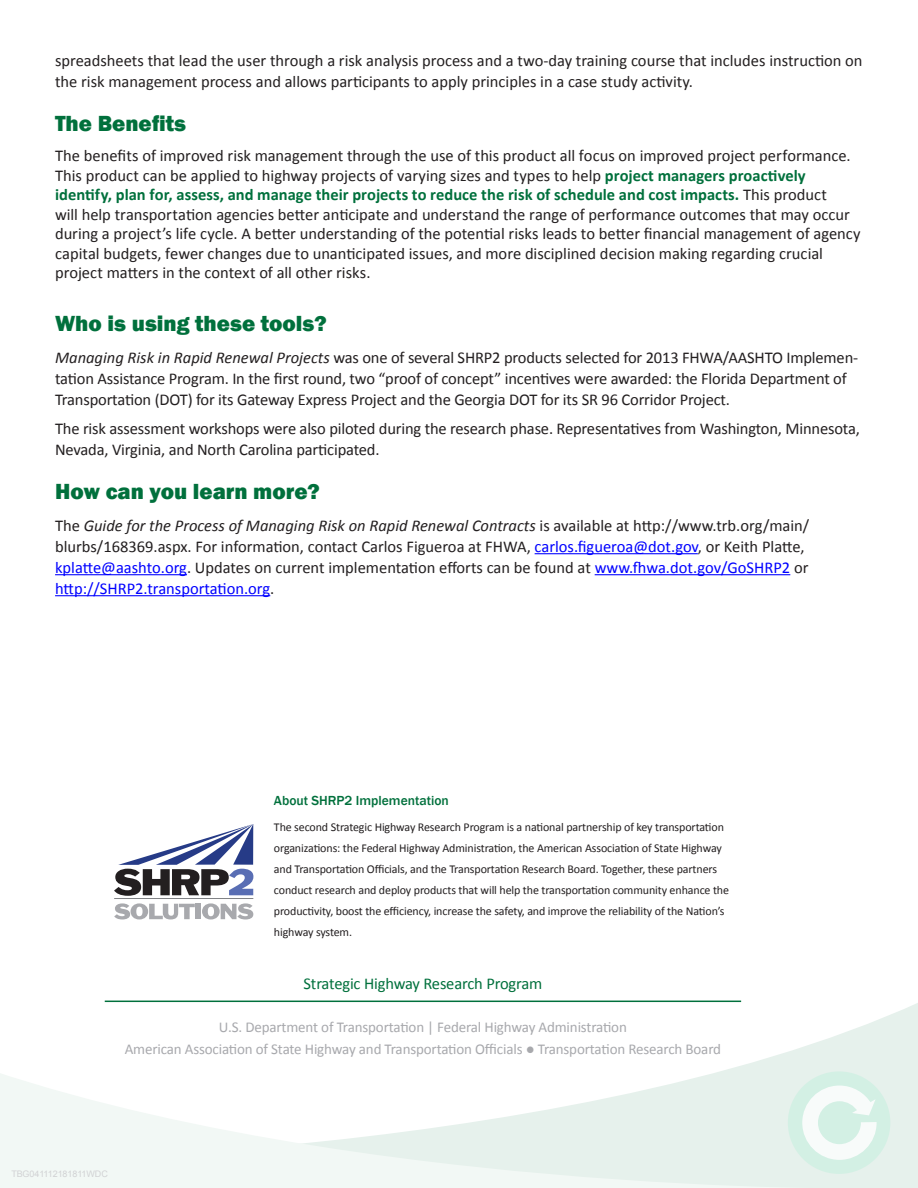
<style>
.page{position:relative;width:918px;height:1188px;background:#fff}
.page>*{position:absolute;margin:0;border:0;box-sizing:border-box;transform-origin:0 0}
.H1_GREEN{font:800 22.5px "Franklin Gothic";color:#00703c}
.Body_-_Calibri_11{font:16.5px/21px "Calibri";letter-spacing:-.005em;color:#231f20}
.Body_-_Calibri_11-2{font:16.5px "Calibri";letter-spacing:-.01em;color:#00703c}
.Body_-_Calibri_11-3{font:15px "Calibri";letter-spacing:-.01em;color:#a8a9ad}
.H5_bold_black_11pt{font:500 13.5px "Franklin Gothic";color:#00703c}
.Body_-_Calibri_11-4{font:12px/21px "Calibri";letter-spacing:-.01em;color:#231f20}
.Body_-_Calibri_11-5{font:9px "Arial";letter-spacing:-.01em;color:#d1d2d4}
.s1{font-weight:700;color:#00703c}
.s2{font-style:italic}
.s3{color:#00f}
</style>
<div class="page">
<svg style="left:104px;top:1000px;width:814px;height:188px;fill:#e6f1ec"></svg>
<svg style="left:0;top:1011px;width:839px;height:177px"></svg>
<svg style="left:788px;top:1071px;width:102px;height:103px"></svg>
<svg style="left:114px;top:903px;width:81px;height:17px"></svg>
<div style="left:196px;top:904px;width:5px;height:15px;background:#a8a9ad"></div>
<svg style="left:202px;top:903px;width:51px;height:17px"></svg>
<hr style="left:114px;top:898px;width:139px;height:1px;background:#808285">
<svg style="left:114px;top:824px;width:139px;height:72px"></svg>
<hr style="left:105px;top:1001px;width:636px;height:1px;background:#00703c">
<hr style="left:535px;top:553px;width:163px;height:1px;background:#00f">
<hr style="left:55px;top:574px;width:132px;height:1px;background:#00f">
<hr style="left:595px;top:574px;width:195px;height:1px;background:#00f">
<hr style="left:55px;top:595px;width:215px;height:1px;background:#00f">
<p class="Body_-_Calibri_11" style="left:55px;top:50px;width:809px">spreadsheets that lead the user through a risk analysis process and a two-day training course that includes instruction on the risk management process and allows participants to apply principles in a case study activity.</p>
<p class="H1_GREEN" style="left:55px;top:109px;width:133px">The Benefits</p>
<p class="Body_-_Calibri_11" style="left:55px;top:146px;width:807px;line-height:19.5px">The benefits of improved risk management through the use of this product all focus on improved project performance.<br>This product can be applied to highway projects of varying sizes and types to help <span class="s1">project managers proactively identify, plan for, assess, and manage their projects to reduce the risk of schedule and cost impacts.</span> This product<br>will help transportation agencies better anticipate and understand the range of performance outcomes that may occur during a project’s life cycle. A better understanding of the potential risks leads to better financial management of agency capital budgets, fewer changes due to unanticipated issues, and more disciplined decision making regarding crucial project matters in the context of all other risks.</p>
<p class="H1_GREEN" style="left:55px;top:309px;width:273px">Who is using these tools?</p>
<p class="Body_-_Calibri_11" style="left:55px;top:347px;width:805px"><span class="s2">Managing Risk in Rapid Renewal Projects</span> was one of several SHRP2 products selected for 2013 FHWA/AASHTO Implemen&shy;tation Assistance Program. In the first round, two “proof of concept” incentives were awarded: the Florida Department of<br>Transportation (DOT) for its Gateway Express Project and the Georgia DOT for its SR 96 Corridor Project.</p>
<p class="Body_-_Calibri_11" style="left:55px;top:419px;width:806px">The risk assessment workshops were also piloted during the research phase. Representatives from Washington, Minnesota,<br>Nevada, Virginia, and North Carolina participated.</p>
<p class="H1_GREEN" style="left:55px;top:477px;width:266px">How can you learn more?</p>
<p class="Body_-_Calibri_11" style="left:55px;top:515px;width:756px">The <span class="s2">Guide for the Process of Managing Risk on Rapid Renewal Contracts</span> is available at http://www.trb.org/main/ blurbs/168369.aspx. For information, contact Carlos Figueroa at FHWA, <span class="s3">carlos.figueroa@dot.gov</span>, or Keith Platte, <span class="s3">kplatte@aashto.org</span>. Updates on current implementation efforts can be found at <span class="s3">www.fhwa.dot.gov/GoSHRP2</span> or <span class="s3">http://SHRP2.transportation.org</span>.</p>
<p class="H5_bold_black_11pt" style="left:274px;top:793px;width:176px">About SHRP2 Implementation</p>
<p class="Body_-_Calibri_11-4" style="left:274px;top:816px;width:457px">The second Strategic Highway Research Program is a national partnership of key transportation organizations: the Federal Highway Administration, the American Association of State Highway and Transportation Officials, and the Transportation Research Board. Together, these partners conduct research and deploy products that will help the transportation community enhance the productivity, boost the efficiency, increase the safety, and improve the reliability of the Nation’s highway system.</p>
<p class="Body_-_Calibri_11-2" style="left:304px;top:973px;width:240px">Strategic Highway Research Program</p>
<p class="Body_-_Calibri_11-3" style="left:219px;top:1017px;width:409px">U.S. Department of Transportation | Federal Highway Administration</p>
<p class="Body_-_Calibri_11-3" style="left:125px;top:1040px;width:598px">American Association of State Highway and Transportation Officials ● Transportation Research Board</p>
<p class="Body_-_Calibri_11-5" style="left:11px;top:1168px;width:98px">TBG041112181811WDC</p>
</div>
